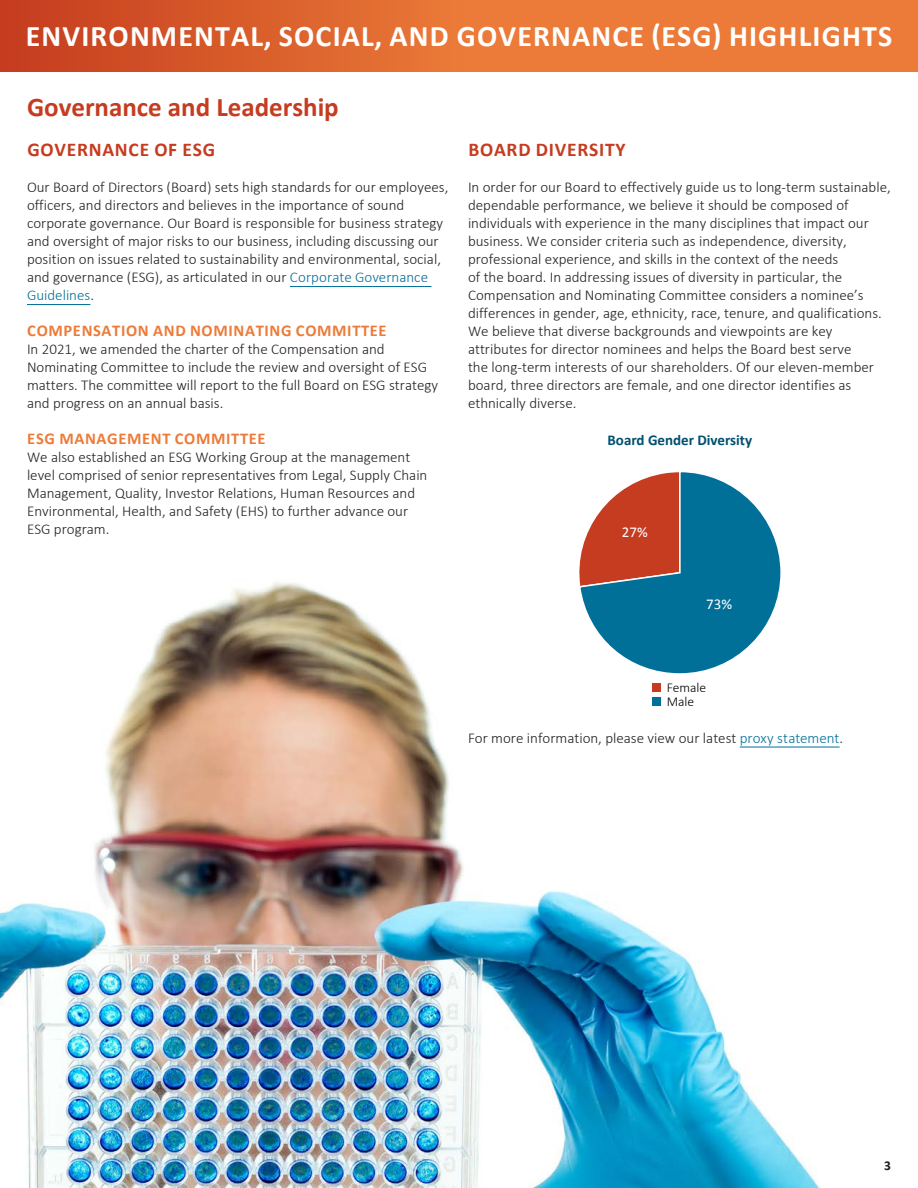
<style>
.page{position:relative;width:918px;height:1188px;background:#fff}
.page>*{position:absolute;margin:0;border:0;box-sizing:border-box;transform-origin:0 0}
.t1{font:700 30px "Calibri";letter-spacing:.04em;color:#fff}
.t2{font:700 27px "Calibri";color:#c53c20}
.t3{font:700 19.5px "Calibri";letter-spacing:.04em;color:#c53c20}
.t4{font:700 16.5px "Calibri";letter-spacing:.04em;color:#ec7b39}
.t5{font:300 15px/18px "Calibri";color:#231f20}
.t6{font:700 15px "Calibri";color:#00506f}
.t7{font:15px "Calibri";color:#fff}
.t8{font:300 13.5px "Calibri";color:#000}
.t9{font:700 13.5px "Calibri";color:#231f20}
.s1{color:#007099}
</style>
<div class="page">
<img style="left:0;top:581px;width:819px;height:607px">
<hr style="left:740px;top:747px;width:100px;height:1px;background:#007099">
<svg style="left:0;top:0;width:918px;height:72px;background:#e16a31"></svg>
<hr style="left:290px;top:286px;width:141px;height:1px;background:#007099">
<hr style="left:27px;top:304px;width:63px;height:1px;background:#007099">
<svg style="left:572px;top:472px;width:211px;height:203px"></svg>
<div style="left:652px;top:697px;width:9px;height:9px;background:#007099"></div>
<div style="left:652px;top:683px;width:9px;height:9px;background:#c53c20"></div>
<h1 class="t1" style="left:26px;top:14px;width:868px">ENVIRONMENTAL, SOCIAL, AND GOVERNANCE (ESG) HIGHLIGHTS</h1>
<h2 class="t2" style="left:27px;top:88px;width:313px">Governance and Leadership</h2>
<h3 class="t3" style="left:27px;top:136px;width:189px">GOVERNANCE OF ESG</h3>
<p class="t5" style="left:27px;top:178px;width:423px">Our Board of Directors (Board) sets high standards for our employees, officers, and directors and believes in the importance of sound corporate governance. Our Board is responsible for business strategy and oversight of major risks to our business, including discussing our position on issues related to sustainability and environmental, social, and governance (ESG), as articulated in our <span class="s1">Corporate Governance Guidelines</span>.</p>
<p class="t4" style="left:27px;top:319px;width:361px">COMPENSATION AND NOMINATING COMMITTEE</p>
<p class="t5" style="left:27px;top:340px;width:413px">In 2021, we amended the charter of the Compensation and Nominating Committee to include the review and oversight of ESG matters. The committee will report to the full Board on ESG strategy and progress on an annual basis.</p>
<p class="t4" style="left:27px;top:427px;width:240px">ESG MANAGEMENT COMMITTEE</p>
<p class="t5" style="left:27px;top:448px;width:402px">We also established an ESG Working Group at the management level comprised of senior representatives from Legal, Supply Chain Management, Quality, Investor Relations, Human Resources and Environmental, Health, and Safety (EHS) to further advance our ESG program.</p>
<h3 class="t3" style="left:468px;top:136px;width:159px">BOARD DIVERSITY</h3>
<p class="t5" style="left:468px;top:178px;width:424px">In order for our Board to effectively guide us to long-term sustainable, dependable performance, we believe it should be composed of individuals with experience in the many disciplines that impact our business. We consider criteria such as independence, diversity, professional experience, and skills in the context of the needs<br>of the board. In addressing issues of diversity in particular, the Compensation and Nominating Committee considers a nominee’s differences in gender, age, ethnicity, race, tenure, and qualifications.<br>We believe that diverse backgrounds and viewpoints are key attributes for director nominees and helps the Board best serve<br>the long-term interests of our shareholders. Of our eleven-member board, three directors are female, and one director identifies as ethnically diverse.</p>
<p class="t6" style="left:608px;top:429px;width:146px">Board Gender Diversity</p>
<p class="t7" style="left:622px;top:521px;width:27px">27%</p>
<p class="t7" style="left:706px;top:593px;width:27px">73%</p>
<p class="t8" style="left:667px;top:680px;width:41px">Female</p>
<p class="t8" style="left:667px;top:693px;width:29px">Male</p>
<p class="t5" style="left:468px;top:728px;width:377px">For more information, please view our latest <span class="s1">proxy statement</span>.</p>
<p class="t9" style="left:884px;top:1156px;width:8px">3</p>
</div>
